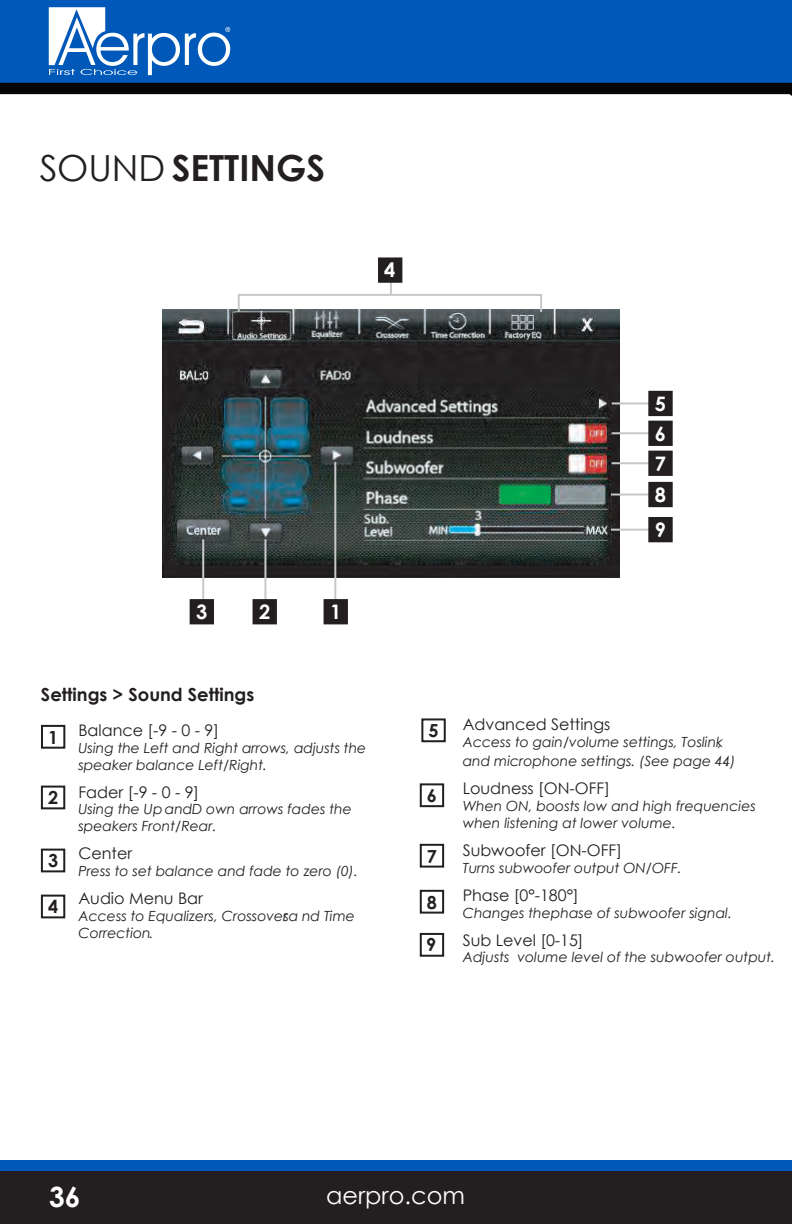
<style>
.page{position:relative;width:792px;height:1224px;background:#fff}
.page>*{position:absolute;margin:0;border:0;box-sizing:border-box;transform-origin:0 0}
.t1{font:700 36px "Century Gothic";color:#231f20}
.t2{font:700 28px "Century Gothic";color:#fff}
.t3{font:24px "Century Gothic";color:#fff}
.t4{font:700 20px/31.2px "Century Gothic";color:#fff}
.t5{font:700 18px "Century Gothic";color:#231f20}
.t6{font:16px "Century Gothic";color:#231f20}
.t7{font:italic 14px/16.8px "Century Gothic";color:#231f20}
.s1{font-weight:400}
</style>
<div class="page">
<svg style="left:0;top:0;width:792px;height:96px;background:#0650a0"></svg>
<svg style="left:49px;top:7px;width:181px;height:68px"></svg>
<div style="left:0;top:1167px;width:792px;height:57px;background:#231f20"></div>
<div style="left:0;top:1160px;width:792px;height:10px;background:#0058b8"></div>
<img style="left:162px;top:309px;width:458px;height:268px">
<hr style="left:334px;top:462px;width:2px;height:150px;background:#c7c8ca">
<hr style="left:264px;top:539px;width:2px;height:73px;background:#c7c8ca">
<div style="left:325px;top:600px;width:22px;height:23px;background:#231f20"></div>
<div style="left:324px;top:599px;width:24px;height:25px;border:2px solid #231f20"></div>
<div style="left:254px;top:600px;width:22px;height:23px;background:#231f20"></div>
<div style="left:253px;top:599px;width:24px;height:25px;border:2px solid #231f20"></div>
<hr style="left:202px;top:539px;width:2px;height:73px;background:#c7c8ca">
<div style="left:191px;top:600px;width:22px;height:23px;background:#231f20"></div>
<div style="left:190px;top:599px;width:24px;height:25px;border:2px solid #231f20"></div>
<hr style="left:612px;top:402px;width:39px;height:2px;background:#c7c8ca">
<hr style="left:612px;top:432px;width:39px;height:2px;background:#c7c8ca">
<hr style="left:612px;top:462px;width:39px;height:2px;background:#c7c8ca">
<hr style="left:611px;top:494px;width:40px;height:2px;background:#c7c8ca">
<hr style="left:611px;top:529px;width:40px;height:2px;background:#c7c8ca">
<div style="left:649px;top:452px;width:23px;height:23px;background:#231f20"></div>
<div style="left:648px;top:451px;width:25px;height:25px;border:2px solid #231f20"></div>
<div style="left:649px;top:483px;width:23px;height:23px;background:#231f20"></div>
<div style="left:648px;top:482px;width:25px;height:25px;border:2px solid #231f20"></div>
<div style="left:649px;top:518px;width:23px;height:23px;background:#231f20"></div>
<div style="left:648px;top:517px;width:25px;height:25px;border:2px solid #231f20"></div>
<div style="left:649px;top:392px;width:23px;height:23px;background:#231f20"></div>
<div style="left:648px;top:391px;width:25px;height:25px;border:2px solid #231f20"></div>
<div style="left:649px;top:422px;width:23px;height:23px;background:#231f20"></div>
<div style="left:648px;top:421px;width:25px;height:25px;border:2px solid #231f20"></div>
<svg style="left:237px;top:278px;width:306px;height:36px"></svg>
<div style="left:379px;top:258px;width:22px;height:24px;background:#231f20"></div>
<div style="left:378px;top:257px;width:24px;height:26px;border:2px solid #231f20"></div>
<svg style="left:40px;top:718px;width:406px;height:201px"></svg>
<svg style="left:419px;top:782px;width:26px;height:175px"></svg>
<h1 class="t1" style="left:40px;top:140px;width:287px"><span class="s1">SOUND</span> SETTINGS</h1>
<h3 class="t4" style="left:384px;top:254px;width:13px">4</h3>
<h3 class="t4" style="left:196px;top:596px;width:13px">3</h3>
<h3 class="t4" style="left:330px;top:596px;width:13px">1</h3>
<h3 class="t4" style="left:259px;top:596px;width:13px">2</h3>
<h3 class="t4" style="left:655px;top:388px;width:13px;line-height:29.8px">5<br>6</h3>
<h3 class="t4" style="left:655px;top:447px;width:13px">7<br>8</h3>
<h3 class="t4" style="left:655px;top:513px;width:13px">9</h3>
<p class="t5" style="left:41px;top:680px;width:215px">Settings &gt; Sound Settings</p>
<p class="t6" style="left:78px;top:719px;width:142px">Balance [-9 - 0 - 9]</p>
<p class="t7" style="left:78px;top:739px;width:289px">Using the Left and Right arrows, adjusts the speaker balance Left/Right.</p>
<p class="t6" style="left:78px;top:781px;width:122px">Fader [-9 - 0 - 9]</p>
<p class="t7" style="left:78px;top:801px;width:275px">Using the Up andD own arrows fades the speakers Front/Rear.</p>
<p class="t6" style="left:78px;top:842px;width:55px">Center</p>
<p class="t7" style="left:78px;top:862px;width:281px">Press to set balance and fade to zero (0).</p>
<p class="t6" style="left:78px;top:887px;width:126px">Audio Menu Bar</p>
<p class="t7" style="left:78px;top:907px;width:278px">Access to Equalizers, Crossoversa nd Time<br>Correction.</p>
<p class="t5" style="left:48px;top:723px;width:12px">1</p>
<p class="t5" style="left:429px;top:717px;width:12px">5</p>
<p class="t5" style="left:427px;top:782px;width:12px">6</p>
<p class="t5" style="left:48px;top:784px;width:12px">2</p>
<p class="t5" style="left:427px;top:842px;width:12px">7</p>
<p class="t5" style="left:48px;top:847px;width:12px">3</p>
<p class="t5" style="left:48px;top:893px;width:12px">4</p>
<p class="t5" style="left:427px;top:888px;width:12px">8</p>
<p class="t5" style="left:426px;top:931px;width:12px">9</p>
<p class="t6" style="left:463px;top:714px;width:149px">Advanced Settings</p>
<p class="t7" style="left:463px;top:732px;width:275px;line-height:19.2px">Access to gain/volume settings, Toslink, and microphone settings. (See page 44).</p>
<p class="t6" style="left:463px;top:778px;width:149px">Loudness [ON-OFF]</p>
<p class="t7" style="left:463px;top:798px;width:295px">When ON, boosts low and high frequencies when listening at lower volume.</p>
<p class="t6" style="left:463px;top:839px;width:161px">Subwoofer [ON-OFF]</p>
<p class="t7" style="left:463px;top:859px;width:220px">Turns subwoofer output ON/OFF.</p>
<p class="t6" style="left:463px;top:884px;width:117px">Phase [0°-180°]</p>
<p class="t7" style="left:463px;top:904px;width:271px">Changes thephase of subwoofer signal.</p>
<p class="t6" style="left:463px;top:929px;width:122px">Sub Level [0-15]</p>
<p class="t7" style="left:463px;top:949px;width:314px">Adjusts volume level of the subwoofer output.</p>
<h2 class="t2" style="left:49px;top:1176px;width:33px">36</h2>
<h3 class="t3" style="left:326px;top:1179px;width:140px">aerpro.com</h3>
</div>
